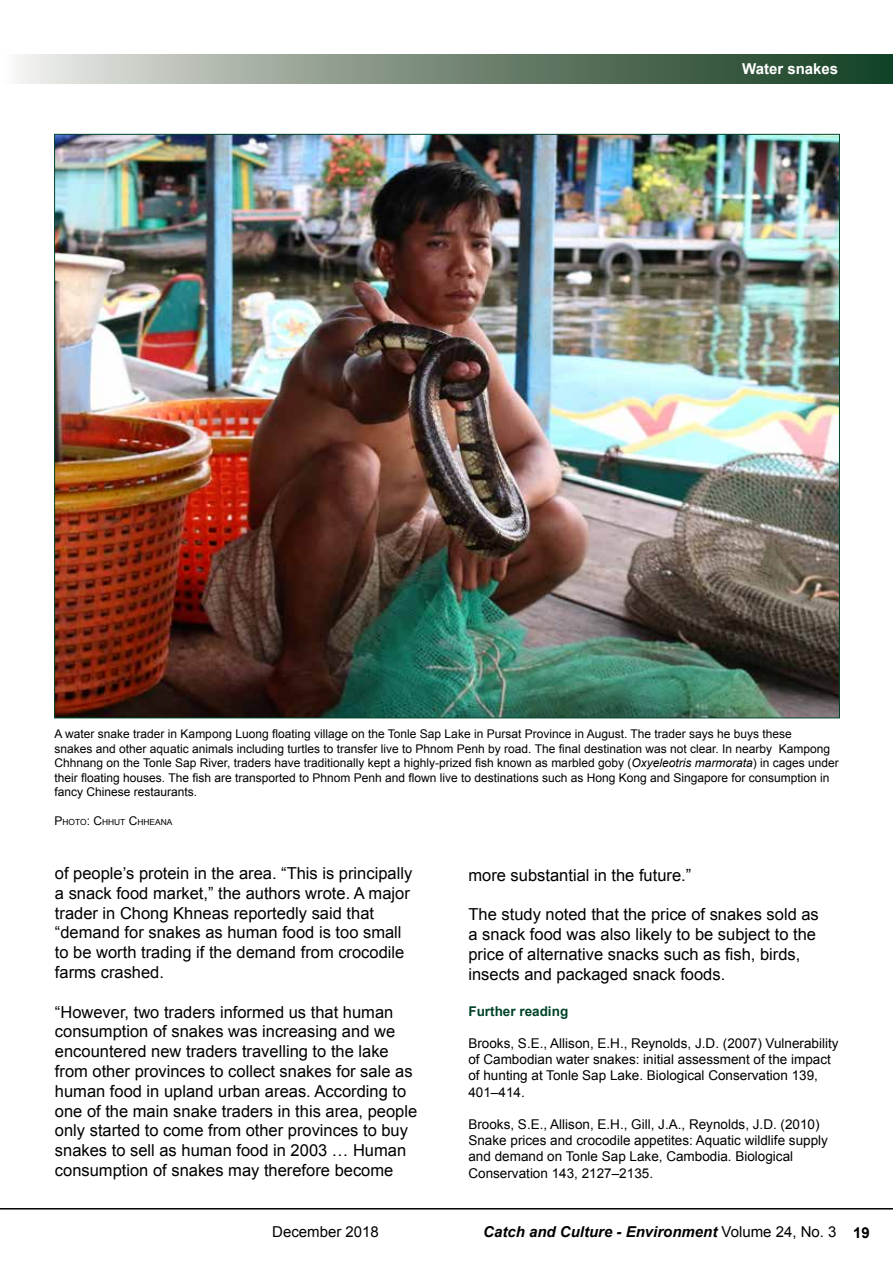
<style>
.page{position:relative;width:893px;height:1263px;background:#fff}
.page>*{position:absolute;margin:0;border:0;box-sizing:border-box;transform-origin:0 0}
.t1{font:16.5px/19.8px "Arial";color:#000}
.t2{font:italic 700 15px "Arial";color:#000}
.t3{font:15px "Arial";color:#000}
.t4{font:700 15px "Arial";color:#fff}
.t5{font:13.5px/16.2px "Arial";color:#000}
.t6{font:700 13.5px "Arial";color:#00452a}
.t7{font:12px/14.4px "Arial";color:#000}
.t8{font:8.4px "Arial";color:#000}
.s1{font-style:italic}
.s2{font-size:12px}
.s3{font-weight:400;font-style:normal}
.s4{font-style:normal}
</style>
<div class="page">
<svg style="left:18px;top:54px;width:875px;height:30px"></svg>
<hr style="left:0;top:1208px;width:893px;height:1px;background:#000">
<img style="left:56px;top:136px;width:782px;height:580px">
<p class="t4" style="left:742px;top:59px;width:98px">Water snakes</p>
<p class="t7" style="left:55px;top:727px;width:786px">A water snake trader in Kampong Luong floating village on the Tonle Sap Lake in Pursat Province in August. The trader says he buys these<br>snakes and other aquatic animals including turtles to transfer live to Phnom Penh by road. The final destination was not clear. In nearby Kampong Chhnang on the Tonle Sap River, traders have traditionally kept a highly-prized fish known as marbled goby (<span class="s1">Oxyeleotris marmorata</span>) in cages under their floating houses. The fish are transported to Phnom Penh and flown live to destinations such as Hong Kong and Singapore for consumption in fancy Chinese restaurants.</p>
<p class="t8" style="left:55px;top:816px;width:119px"><span class="s2">P</span>HOTO<span class="s2">: C</span>HHUT <span class="s2">C</span>HHEANA</p>
<p class="t1" style="left:55px;top:863px;width:359px">of people’s protein in the area. “This is principally a snack food market,” the authors wrote. A major trader in Chong Khneas reportedly said that “demand for snakes as human food is too small to be worth trading if the demand from crocodile farms crashed.</p>
<p class="t1" style="left:55px;top:1002px;width:364px">“However, two traders informed us that human consumption of snakes was increasing and we encountered new traders travelling to the lake from other provinces to collect snakes for sale as human food in upland urban areas. According to one of the main snake traders in this area, people only started to come from other provinces to buy snakes to sell as human food in 2003 … Human consumption of snakes may therefore become</p>
<p class="t1" style="left:468px;top:865px;width:224px">more substantial in the future.”</p>
<p class="t1" style="left:468px;top:905px;width:352px">The study noted that the price of snakes sold as a snack food was also likely to be subject to the price of alternative snacks such as fish, birds, insects and packaged snack foods.</p>
<p class="t6" style="left:468px;top:1002px;width:101px">Further reading</p>
<p class="t5" style="left:468px;top:1035px;width:372px">Brooks, S.E., Allison, E.H., Reynolds, J.D. (2007) Vulnerability of Cambodian water snakes: initial assessment of the impact of hunting at Tonle Sap Lake. Biological Conservation 139, 401–414.</p>
<p class="t5" style="left:468px;top:1116px;width:361px">Brooks, S.E., Allison, E.H., Gill, J.A., Reynolds, J.D. (2010)<br>Snake prices and crocodile appetites: Aquatic wildlife supply and demand on Tonle Sap Lake, Cambodia. Biological Conservation 143, 2127–2135.</p>
<p class="t3" style="left:272px;top:1221px;width:108px">December 2018</p>
<p class="t2" style="left:483px;top:1222px;width:388px">Catch and Culture - Environment <span class="s3">Volume 24, No. 3</span> <span class="s4">19</span></p>
</div>
